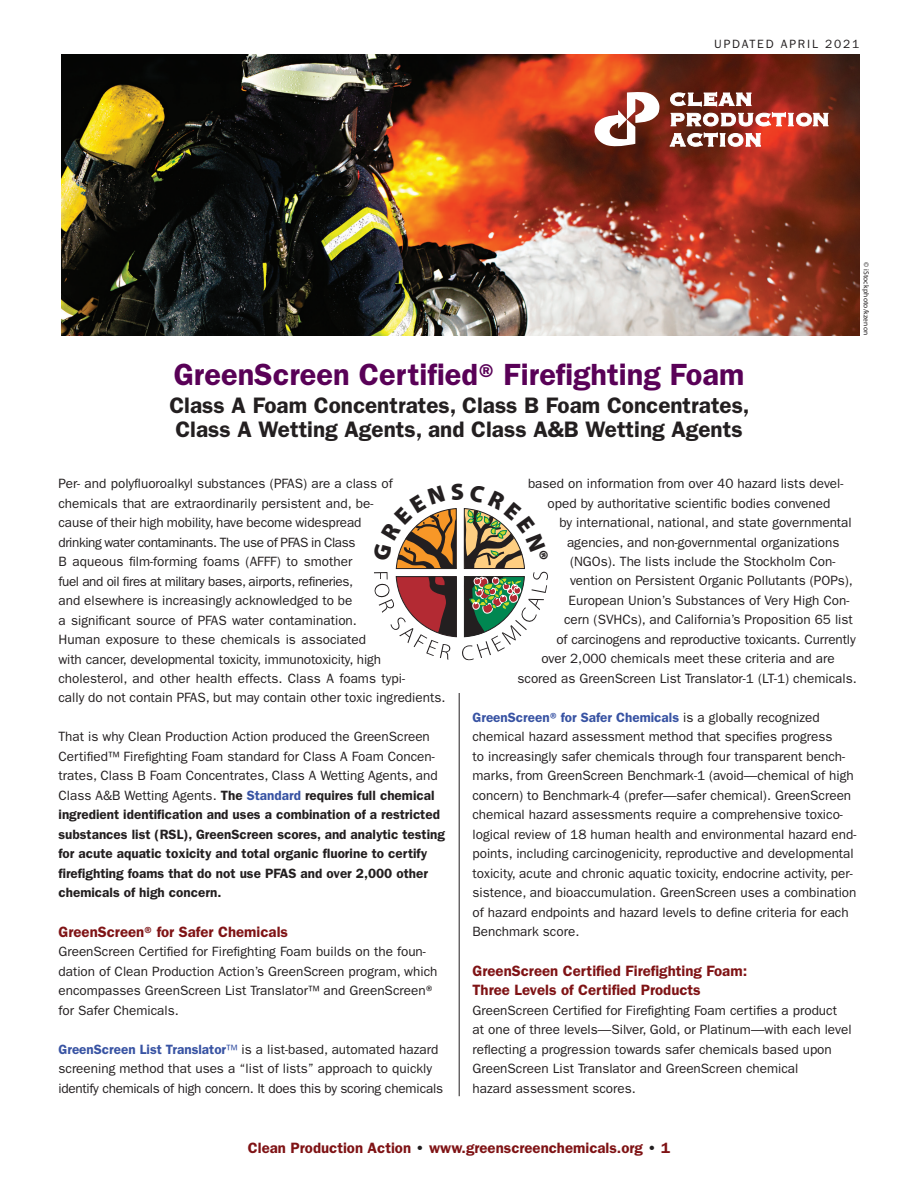
<style>
.page{position:relative;width:918px;height:1188px;background:#fff}
.page>*{position:absolute;margin:0;border:0;box-sizing:border-box;transform-origin:0 0}
.t1{font:600 30.75px "ITC Franklin Gothic Std";color:#590157}
.t2{font:600 22.5px/24px "ITC Franklin Gothic Std";color:#231f20}
.t3{font:600 15px/19.5px "ITC Franklin Gothic Std";color:#7f1315}
.t4{font:13.5px/19.5px "ITC Franklin Gothic Std";color:#231f20}
.t5{font:600 13.5px/19.5px "ITC Franklin Gothic Std";color:#231f20}
.t6{font:12px "ITC Franklin Gothic Std";letter-spacing:.15em;color:#231f20}
.t7{font:7.5px "Myriad Pro";letter-spacing:.02em;color:#231f20}
.s1{font-weight:400}
.s2{color:#3853a3}
.s3{font-weight:600;color:#3853a3}
.s4{color:#231f20}
</style>
<div class="page">
<img style="left:61px;top:54px;width:799px;height:281px">
<svg style="left:594px;top:91px;width:66px;height:57px"></svg>
<svg style="left:670px;top:92px;width:159px;height:34px"></svg>
<svg style="left:670px;top:132px;width:91px;height:15px"></svg>
<hr style="left:459px;top:693px;width:1px;height:403px;background:#231f20">
<svg style="left:374px;top:508px;width:174px;height:153px"></svg>
<p class="t6" style="left:714px;top:37px;width:147px">updated april 2021</p>
<p class="t7" style="left:871px;top:262px;width:75px;rotate:90deg">© iStockphoto/kzenon</p>
<h1 class="t1" style="left:174px;top:356px;width:572px">GreenScreen Certified® Firefighting Foam</h1>
<h2 class="t2" style="left:169px;top:394px;width:582px">Class A Foam Concentrates, Class B Foam Concentrates,<br>Class A Wetting Agents, and Class A&amp;B Wetting Agents</h2>
<p class="t4" style="left:58px;top:474px;width:388px">Per- and polyfluoroalkyl substances (PFAS) are a class of chemicals that are extraordinarily persistent and, be-<br>cause of their high mobility, have become widespread<br>drinking water contaminants. The use of PFAS in Class<br>B aqueous film-forming foams (AFFF) to smother<br>fuel and oil fires at military bases, airports, refineries,<br>and elsewhere is increasingly acknowledged to be<br>a significant source of PFAS water contamination.<br>Human exposure to these chemicals is associated<br>with cancer, developmental toxicity, immunotoxicity, high cholesterol, and other health effects. Class A foams typi-<br>cally do not contain PFAS, but may contain other toxic ingredients.</p>
<p class="t5" style="left:58px;top:727px;width:388px"><span class="s1">That is why Clean Production Action produced the GreenScreen Certified™ Firefighting Foam standard for Class A Foam Concen&shy;trates, Class B Foam Concentrates, Class A Wetting Agents, and Class A&amp;B Wetting Agents.</span> The <span class="s2">Standard</span> requires full chemical ingredient identification and uses a combination of a restricted substances list (RSL), GreenScreen scores, and analytic testing for acute aquatic toxicity and total organic fluorine to certify firefighting foams that do not use PFAS and over 2,000 other chemicals of high concern.</p>
<p class="t3" style="left:58px;top:922px;width:231px">GreenScreen® for Safer Chemicals</p>
<p class="t4" style="left:58px;top:942px;width:380px">GreenScreen Certified for Firefighting Foam builds on the foun&shy;dation of Clean Production Action’s GreenScreen program, which encompasses GreenScreen List Translator™ and GreenScreen® for Safer Chemicals.</p>
<p class="t4" style="left:58px;top:1039px;width:386px"><span class="s3">GreenScreen List Translator</span><span class="s2">™</span> is a list-based, automated hazard screening method that uses a “list of lists” approach to quickly identify chemicals of high concern. It does this by scoring chemicals</p>
<p class="t4" style="left:528px;top:474px;width:317px">based on information from over 40 hazard lists devel-</p>
<p class="t4" style="left:547px;top:493px;width:284px">oped by authoritative scientific bodies convened</p>
<p class="t4" style="left:559px;top:513px;width:294px">by international, national, and state governmental</p>
<p class="t4" style="left:567px;top:532px;width:274px">agencies, and non-governmental organizations</p>
<p class="t4" style="left:570px;top:552px;width:267px">(NGOs). The lists include the Stockholm Con-</p>
<p class="t4" style="left:570px;top:571px;width:285px">vention on Persistent Organic Pollutants (POPs),</p>
<p class="t4" style="left:569px;top:591px;width:282px">European U nion’s Substances of Very High Con-</p>
<p class="t4" style="left:564px;top:610px;width:290px">cern (SVHCs), and California’s Proposition 65 list</p>
<p class="t4" style="left:557px;top:630px;width:301px">of carcinogens and reproductive toxicants. Currently</p>
<p class="t4" style="left:542px;top:649px;width:295px">over 2,000 chemicals meet these criteria and are</p>
<p class="t4" style="left:518px;top:669px;width:341px">scored as GreenScreen List Translator-1 (LT-1) chemicals.</p>
<p class="t4" style="left:473px;top:708px;width:386px"><span class="s3">GreenScreen® for Safer Chemicals</span> is a globally recognized chemical hazard assessment method that specifies progress<br>to increasingly safer chemicals through four transparent bench&shy;marks, from GreenScreen Benchmark-1 (avoid—chemical of high concern) to Benchmark-4 (prefer—safer chemical). GreenScreen chemical hazard assessments require a comprehensive toxico&shy;logical review of 18 human health and environmental hazard end&shy;points, including carcinogenicity, reproductive and developmental toxicity, acute and chronic aquatic toxicity, endocrine activity, per&shy;sistence, and bioaccumulation. GreenScreen uses a combination of hazard endpoints and hazard levels to define criteria for each Benchmark score.</p>
<p class="t3" style="left:472px;top:961px;width:276px">GreenScreen Certified Firefighting Foam:<br>Three Levels of Certified Products</p>
<p class="t4" style="left:472px;top:1000px;width:381px">GreenScreen Certified for Firefighting Foam certifies a product at one of three levels—Silver, Gold, or Platinum—with each level reflecting a progression towards safer chemicals based upon GreenScreen List Translator and GreenScreen chemical<br>hazard assessment scores.</p>
<p class="t3" style="left:248px;top:1138px;width:424px">Clean Production Action <span class="s4">•</span> www.greenscreenchemicals.org <span class="s4">•</span> 1</p>
</div>
